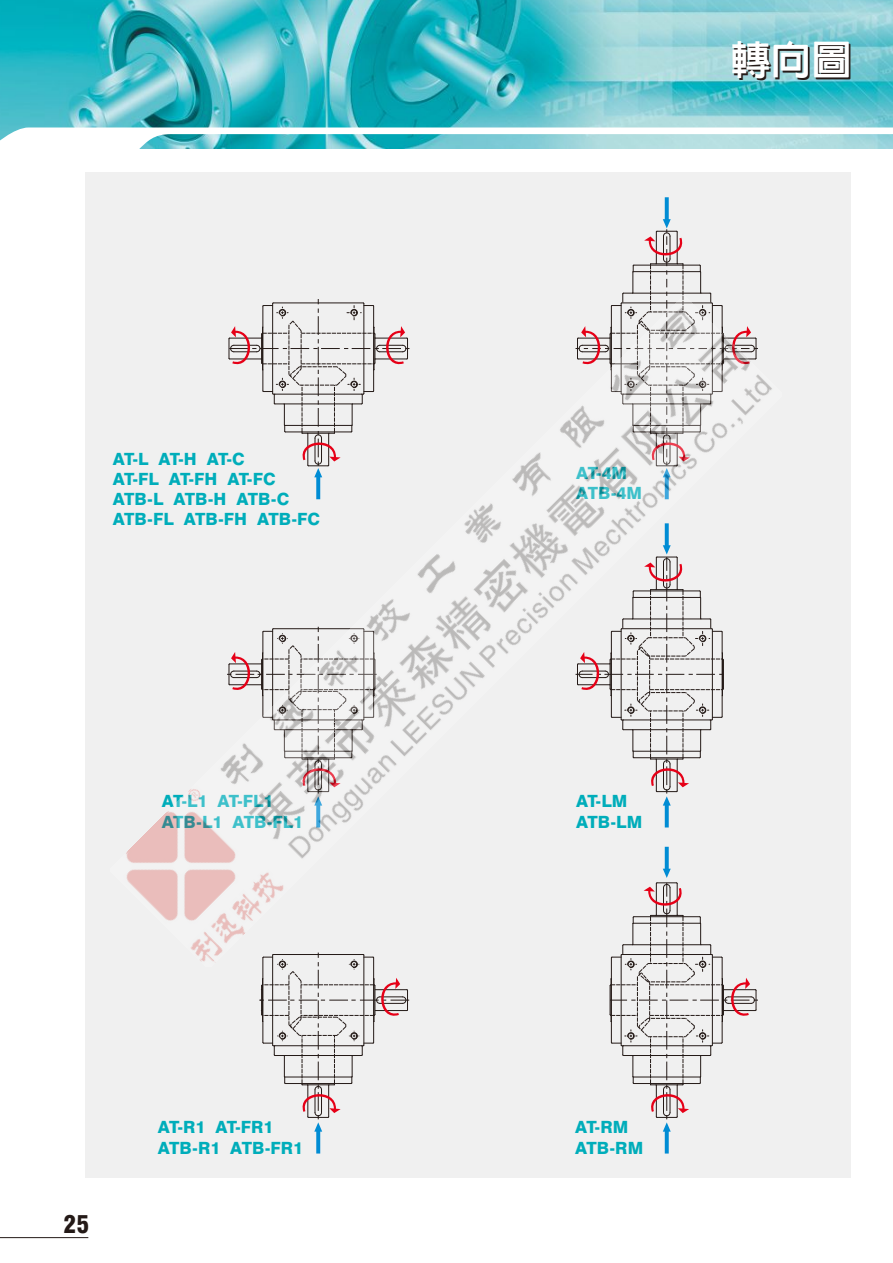
<style>
.page{position:relative;width:893px;height:1263px;background:#fff}
.page>*{position:absolute;margin:0;border:0;box-sizing:border-box;transform-origin:0 0}
.t1{font:40.5px "New Gothic Extra";color:#241a17}
.t2{font:900 condensed 24px "Swiss 721 BT";color:#241a17}
.t3{font:800 16.8px/20.2px "Swiss 721 BT";color:#00adba}
.t4{font:800 16.8px/20.2px "Swiss 721 BT";letter-spacing:-.02em;color:#00adba}
</style>
<div class="page">
<div style="left:85px;top:173px;width:765px;height:1005px;background:#f0f0f0"></div>
<img style="left:0;top:0;width:893px;height:127px">
<hr style="left:0;top:1237px;width:88px;height:1px;background:#241a17">
<svg style="left:0;top:127px;width:893px;height:22px"></svg>
<svg style="left:609px;top:967px;width:149px;height:186px"></svg>
<svg style="left:259px;top:967px;width:150px;height:186px"></svg>
<svg style="left:622px;top:197px;width:90px;height:98px"></svg>
<img style="left:126px;top:295px;width:646px;height:672px">
<p class="t4" style="left:113px;top:450px;width:209px">AT-L AT-H AT-C<br>AT-FL AT-FH AT-FC<br>ATB-L ATB-H ATB-C<br>ATB-FL ATB-FH ATB-FC</p>
<p class="t3" style="left:162px;top:793px;width:143px">AT-L1 AT-FL1<br>ATB-L1 ATB-FL1</p>
<h2 class="t2" style="left:64px;top:1215px;width:27px">25</h2>
<p class="t3" style="left:158px;top:1119px;width:147px">AT-R1 AT-FR1<br>ATB-R1 ATB-FR1</p>
<h1 class="t1" style="left:732px;top:41px;width:123px">轉向圖</h1>
<p class="t3" style="left:576px;top:464px;width:67px">AT-4M<br>ATB-4M</p>
<p class="t3" style="left:576px;top:793px;width:68px">AT-LM<br>ATB-LM</p>
<p class="t3" style="left:575px;top:1119px;width:70px">AT-RM<br>ATB-RM</p>
</div>
